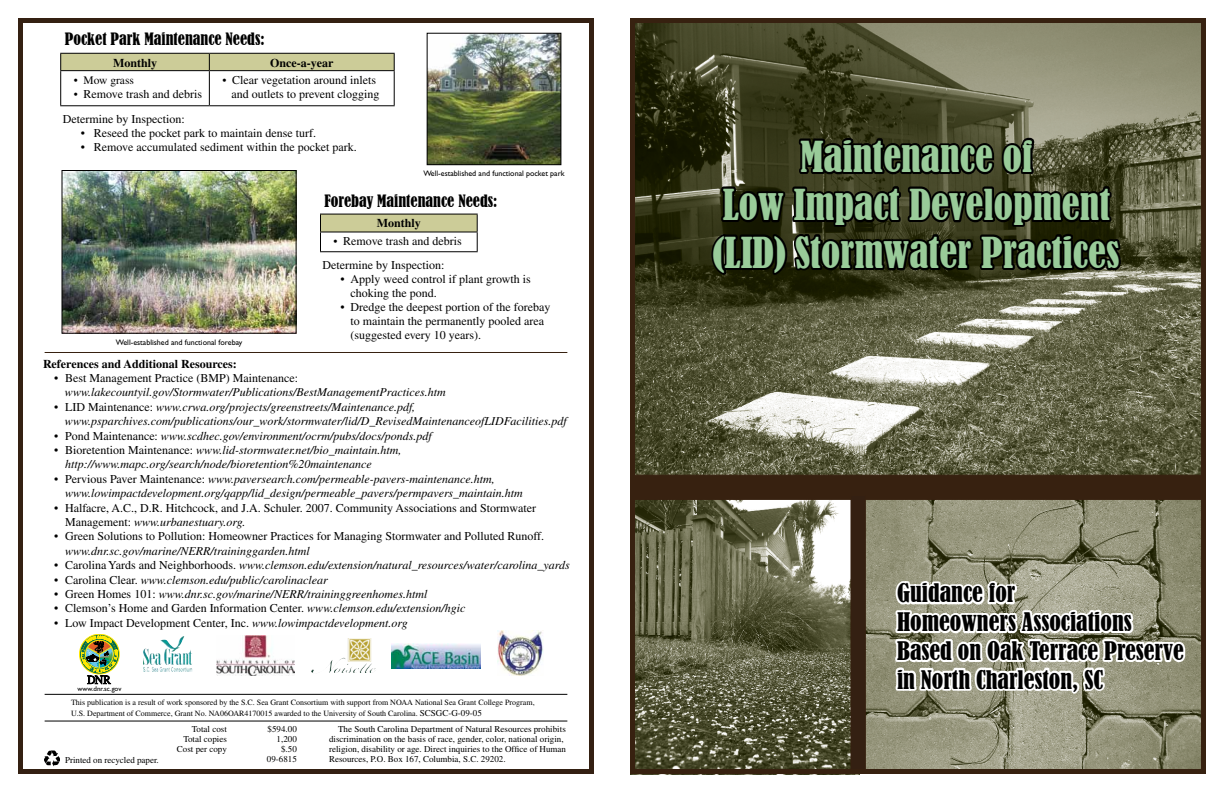
<style>
.page{position:relative;width:1224px;height:792px;background:#fff}
.page>*{position:absolute;margin:0;border:0;box-sizing:border-box;transform-origin:0 0}
.t1{font:condensed 40px/48px "Bernard";color:#99cb99;text-align:center}
.t2{font:condensed 24px/28.8px "Bernard";color:#000}
.t3{font:condensed 16px "Bernard";color:#000}
.t4{font:italic 12px/14.4px "Times";color:#000}
.t5{font:12px/14px "Times";color:#000}
.t6{font:700 12px "Times";color:#000}
.t7{font:11.5px "Times";color:#000}
.t8{font:9px/10px "Times";color:#000}
.t9{font:8px/10.8px "Times";color:#000}
.t10{font:8px "Gill Sans";color:#000}
.t11{font:7px "Gill Sans";color:#000}
.s1{font-size:11.5px}
.s2{font-style:normal}
.s3{font-style:italic}
.s4{font-size:9px}
</style>
<div class="page">
<img style="left:636px;top:24px;width:564px;height:451px">
<img style="left:866px;top:500px;width:334px;height:268px">
<img style="left:636px;top:500px;width:214px;height:268px">
<div style="left:630px;top:475px;width:576px;height:25px;background:#372110"></div>
<div style="left:850px;top:495px;width:16px;height:279px;background:#342012;border:1px solid #372110"></div>
<svg style="left:709px;top:121px;width:415px;height:157px;background:#292a18"></svg>
<div style="left:630px;top:18px;width:576px;height:756px;border:5px solid #372110"></div>
<svg style="left:79px;top:634px;width:40px;height:50px"></svg>
<img style="left:311px;top:638px;width:65px;height:35px">
<img style="left:143px;top:636px;width:49px;height:29px">
<img style="left:392px;top:644px;width:89px;height:25px">
<div style="left:18px;top:18px;width:576px;height:756px;border:5px solid #342012"></div>
<img style="left:429px;top:35px;width:130px;height:128px">
<div style="left:427px;top:33px;width:134px;height:132px;border:1px solid #000"></div>
<svg style="left:60px;top:53px;width:335px;height:52px"></svg>
<hr style="left:60px;top:70px;width:149px;height:1px;background:#000">
<hr style="left:60px;top:71px;width:1px;height:34px;background:#000">
<hr style="left:209px;top:70px;width:186px;height:1px;background:#000">
<hr style="left:209px;top:71px;width:1px;height:34px;background:#000">
<hr style="left:394px;top:71px;width:1px;height:34px;background:#000">
<hr style="left:60px;top:105px;width:149px;height:1px;background:#000">
<hr style="left:209px;top:105px;width:186px;height:1px;background:#000">
<div style="left:321px;top:214px;width:156px;height:18px;background:#cccc98"></div>
<hr style="left:320px;top:214px;width:158px;height:1px;background:#000">
<hr style="left:320px;top:231px;width:158px;height:1px;background:#000">
<svg style="left:320px;top:215px;width:1px;height:36px"></svg>
<svg style="left:477px;top:215px;width:1px;height:36px"></svg>
<hr style="left:320px;top:251px;width:158px;height:1px;background:#000">
<hr style="left:45px;top:352px;width:522px;height:1px;background:#372110">
<img style="left:64px;top:172px;width:231px;height:160px">
<div style="left:62px;top:170px;width:235px;height:164px;border:1px solid #000"></div>
<img style="left:45px;top:751px;width:15px;height:15px">
<hr style="left:45px;top:694px;width:522px;height:1px;background:#000">
<hr style="left:45px;top:721px;width:522px;height:1px;background:#000">
<img style="left:497px;top:630px;width:46px;height:45px">
<img style="left:217px;top:636px;width:78px;height:39px">
<svg style="left:892px;top:535px;width:296px;height:239px"></svg>
<h3 class="t3" style="left:65px;top:30px;width:201px">Pocket Park Maintenance Needs:</h3>
<p class="t6" style="left:113px;top:55px;width:46px">Monthly</p>
<p class="t6" style="left:270px;top:55px;width:65px">Once-a-year</p>
<p class="t7" style="left:74px;top:73px;width:62px">• Mow grass</p>
<p class="t5" style="left:74px;top:87px;width:130px"><span class="s1">•</span> Remove trash and debris</p>
<p class="t5" style="left:222px;top:73px;width:159px;line-height:14.4px;text-align:right"><span class="s1">•</span> Clear vegetation around inlets and outlets to prevent clogging</p>
<p class="t5" style="left:63px;top:112px;width:123px">Determine by Inspection:</p>
<p class="t5" style="left:81px;top:126px;width:237px">• Reseed the pocket park to maintain dense turf.</p>
<p class="t5" style="left:81px;top:140px;width:278px">• Remove accumulated sediment within the pocket park.</p>
<p class="t10" style="left:423px;top:169px;width:143px">Well-established and functional pocket park</p>
<p class="t10" style="left:116px;top:338px;width:128px">Well-established and functional forebay</p>
<h3 class="t3" style="left:325px;top:191px;width:174px">Forebay Maintenance Needs:</h3>
<p class="t6" style="left:377px;top:216px;width:46px">Monthly</p>
<p class="t5" style="left:334px;top:234px;width:130px"><span class="s1">•</span> Remove trash and debris</p>
<p class="t5" style="left:322px;top:257px;width:123px">Determine by Inspection:</p>
<p class="t5" style="left:350px;top:271px;width:182px;text-indent:-10px">• Apply weed control if plant growth is choking the pond.</p>
<p class="t5" style="left:350px;top:299px;width:201px;text-indent:-10px">• Dredge the deepest portion of the forebay to maintain the permanently pooled area (suggested every 10 years).</p>
<p class="t6" style="left:43px;top:356px;width:195px">References and Additional Resources:</p>
<p class="t5" style="left:54px;top:371px;width:246px">• Best Management Practice (BMP) Maintenance:</p>
<p class="t4" style="left:65px;top:385px;width:382px">www.lakecountyil.gov/Stormwater/Publications/BestManagementPractices.htm</p>
<p class="t4" style="left:65px;top:400px;width:503px;text-indent:-11px"><span class="s2">• LID Maintenance:</span> www.crwa.org/projects/greenstreets/Maintenance.pdf, www.psparchives.com/publications/our_work/stormwater/lid/D_RevisedMaintenanceofLIDFacilities.pdf</p>
<p class="t4" style="left:54px;top:428px;width:379px"><span class="s2">• Pond Maintenance:</span> www.scdhec.gov/environment/ocrm/pubs/docs/ponds.pdf</p>
<p class="t4" style="left:65px;top:443px;width:338px;text-indent:-11px"><span class="s2">• Bioretention Maintenance:</span> www.lid-stormwater.net/bio_maintain.htm, http://www.mapc.org/search/node/bioretention%20maintenance</p>
<p class="t4" style="left:65px;top:472px;width:459px;text-indent:-11px"><span class="s2">• Pervious Paver Maintenance:</span> www.paversearch.com/permeable-pavers-maintenance.htm, www.lowimpactdevelopment.org/qapp/lid_design/permeable_pavers/permpavers_maintain.htm</p>
<p class="t5" style="left:65px;top:500px;width:473px;line-height:14.4px;text-indent:-11px">• Halfacre, A.C., D.R. Hitchcock, and J.A. Schuler. 2007. Community Associations and Stormwater<br>Management: <span class="s3">www.urbanestuary.org.</span></p>
<p class="t5" style="left:54px;top:529px;width:492px">• Green Solutions to Pollution: Homeowner Practices for Managing Stormwater and Polluted Runoff.</p>
<p class="t4" style="left:65px;top:544px;width:246px">www.dnr.sc.gov/marine/NERR/traininggarden.html</p>
<p class="t4" style="left:54px;top:558px;width:517px"><span class="s2">• Carolina Yards and Neighborhoods.</span> www.clemson.edu/extension/natural_resources/water/carolina_yards</p>
<p class="t4" style="left:54px;top:572px;width:275px"><span class="s2">• Carolina Clear.</span> www.clemson.edu/public/carolinaclear</p>
<p class="t4" style="left:54px;top:587px;width:375px"><span class="s2">• Green Homes 101:</span> www.dnr.sc.gov/marine/NERR/traininggreenhomes.html</p>
<p class="t5" style="left:54px;top:601px;width:413px">• Clemson’s Home and Garden Information Center. <span class="s3">www.clemson.edu/extension/hgic</span></p>
<p class="t5" style="left:54px;top:616px;width:355px">• Low Impact Development Center, Inc. <span class="s3">www.lowimpactdevelopment.org</span></p>
<p class="t11" style="left:77px;top:684px;width:46px">www.dnr.sc.gov</p>
<p class="t9" style="left:71px;top:697px;width:465px">This publication is a result of work sponsored by the S.C. Sea Grant Consortium with support from NOAA National Sea Grant College Program,<br>U.S. Department of Commerce, Grant No. NA06OAR4170015 awarded to the University of South Carolina. <span class="s4">SCSGC-G-09-05</span></p>
<p class="t8" style="left:192px;top:724px;width:37px">Total cost</p>
<p class="t8" style="left:268px;top:724px;width:31px">$594.00</p>
<p class="t8" style="left:183px;top:734px;width:45px">Total copies</p>
<p class="t8" style="left:277px;top:734px;width:22px">1,200</p>
<p class="t8" style="left:177px;top:744px;width:51px">Cost per copy</p>
<p class="t8" style="left:281px;top:744px;width:17px">$.50</p>
<p class="t8" style="left:65px;top:755px;width:95px">Printed on recycled paper.</p>
<p class="t8" style="left:267px;top:754px;width:31px">09-6815</p>
<p class="t8" style="left:329px;top:724px;width:238px;text-indent:9px">The South Carolina Department of Natural Resources prohibits discrimination on the basis of race, gender, color, national origin, religion, disability or age. Direct inquiries to the Office of Human Resources, P.O. Box 167, Columbia, S.C. 29202.</p>
<h1 class="t1" style="left:713px;top:133px;width:408px">Maintenance of<br>Low Impact Development (LID) Stormwater Practices</h1>
<h2 class="t2" style="left:897px;top:579px;width:288px">Guidance for<br>Homeowners Associations<br>Based on Oak Terrace Preserve in North Charleston, SC</h2>
</div>
